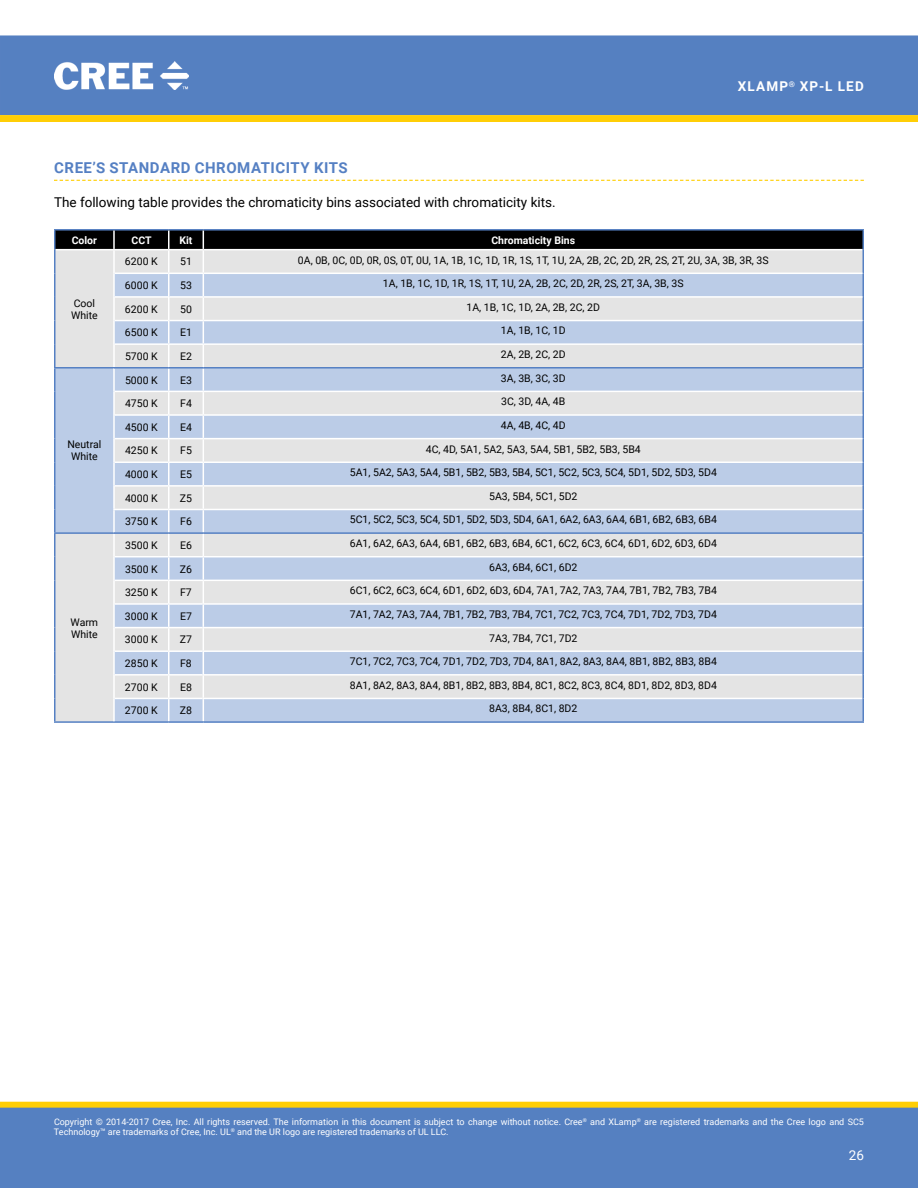
<style>
.page{position:relative;width:918px;height:1188px;background:#fff}
.page>*{position:absolute;margin:0;border:0;box-sizing:border-box;transform-origin:0 0}
.t1{font:700 15px "Roboto";letter-spacing:.035em;color:#5580c3}
.t2{font:13.5px "Roboto";color:#000}
.t3{font:700 13.5px "Roboto";letter-spacing:.085em;color:#fff}
.t4{font:13.5px "Roboto";color:#fff}
.t5{font:10.5px/12px "Roboto";color:#000}
.t6{font:700 10.5px "Roboto";color:#fff}
.t7{font:9px/10.8px "Roboto";color:#fff}
</style>
<div class="page">
<div style="left:0;top:35px;width:918px;height:80px;background:#5580c1"></div>
<img style="left:55px;top:62px;width:134px;height:28px">
<div style="left:1px;top:1102px;width:916px;height:6px;background:#ffce06"></div>
<div style="left:0;top:1102px;width:918px;height:6px;border:1px solid #ffce06"></div>
<div style="left:0;top:1108px;width:918px;height:80px;background:#5580c1"></div>
<svg style="left:0;top:115px;width:918px;height:7px;background:#fece08"></svg>
<svg style="left:54px;top:180px;width:810px;height:1px"></svg>
<hr style="left:54px;top:229px;width:60px;height:2px;background:#5580c3">
<hr style="left:114px;top:229px;width:55px;height:2px;background:#5580c3">
<hr style="left:169px;top:229px;width:34px;height:2px;background:#5580c3">
<hr style="left:203px;top:229px;width:661px;height:2px;background:#5580c3">
<hr style="left:114px;top:721px;width:55px;height:2px;background:#5580c3">
<hr style="left:169px;top:721px;width:34px;height:2px;background:#5580c3">
<hr style="left:203px;top:721px;width:661px;height:2px;background:#5580c3">
<hr style="left:54px;top:721px;width:60px;height:2px;background:#5580c3">
<svg style="left:54px;top:230px;width:810px;height:491px;background:#c9d1dd"></svg>
<hr style="left:862px;top:509px;width:2px;height:23px;background:#5580c3">
<hr style="left:114px;top:532px;width:55px;height:2px;background:#5580c3">
<hr style="left:169px;top:532px;width:34px;height:2px;background:#5580c3">
<hr style="left:203px;top:532px;width:661px;height:2px;background:#5580c3">
<hr style="left:862px;top:534px;width:2px;height:23px;background:#5580c3">
<hr style="left:115px;top:556px;width:54px;height:1px;background:#fff">
<hr style="left:169px;top:556px;width:34px;height:1px;background:#fff">
<hr style="left:203px;top:556px;width:659px;height:1px;background:#fff">
<h1 class="t1" style="left:54px;top:157px;width:295px">CREE’S STANDARD CHROMATICITY KITS</h1>
<p class="t2" style="left:54px;top:192px;width:503px">The following table provides the chromaticity bins associated with chromaticity kits.</p>
<p class="t6" style="left:72px;top:233px;width:27px">COLOR</p>
<p class="t6" style="left:131px;top:233px;width:21px">CCT</p>
<p class="t6" style="left:180px;top:233px;width:14px">KIT</p>
<p class="t6" style="left:491px;top:233px;width:85px">CHROMATICITY BINS</p>
<p class="t3" style="left:738px;top:77px;width:127px">XLAMP<sup>®</sup> XP-L LED</p>
<p class="t5" style="left:71px;top:297px;width:28px">Cool<br>White</p>
<p class="t5" style="left:67px;top:438px;width:35px;text-align:center">Neutral<br>White</p>
<p class="t5" style="left:71px;top:615px;width:29px">Warm<br>White</p>
<p class="t5" style="left:125px;top:255px;width:34px">6200 K</p>
<p class="t5" style="left:180px;top:255px;width:13px">51</p>
<p class="t5" style="left:298px;top:253px;width:472px">0A, 0B, 0C, 0D, 0R, 0S, 0T, 0U, 1A, 1B, 1C, 1D, 1R, 1S, 1T, 1U, 2A, 2B, 2C, 2D, 2R, 2S, 2T, 2U, 3A, 3B, 3R, 3S</p>
<p class="t5" style="left:125px;top:279px;width:34px">6000 K</p>
<p class="t5" style="left:180px;top:279px;width:13px">53</p>
<p class="t5" style="left:383px;top:277px;width:302px">1A, 1B, 1C, 1D, 1R, 1S, 1T, 1U, 2A, 2B, 2C, 2D, 2R, 2S, 2T, 3A, 3B, 3S</p>
<p class="t5" style="left:125px;top:303px;width:34px">6200 K</p>
<p class="t5" style="left:180px;top:303px;width:13px">50</p>
<p class="t5" style="left:467px;top:301px;width:135px">1A, 1B, 1C, 1D, 2A, 2B, 2C, 2D</p>
<p class="t5" style="left:125px;top:326px;width:34px">6500 K</p>
<p class="t5" style="left:180px;top:326px;width:13px">E1</p>
<p class="t5" style="left:501px;top:324px;width:66px">1A, 1B, 1C, 1D</p>
<p class="t5" style="left:125px;top:350px;width:34px">5700 K</p>
<p class="t5" style="left:180px;top:350px;width:13px">E2</p>
<p class="t5" style="left:501px;top:348px;width:66px">2A, 2B, 2C, 2D</p>
<p class="t5" style="left:125px;top:373px;width:34px">5000 K</p>
<p class="t5" style="left:180px;top:373px;width:13px">E3</p>
<p class="t5" style="left:501px;top:372px;width:66px">3A, 3B, 3C, 3D</p>
<p class="t5" style="left:125px;top:397px;width:34px">4750 K</p>
<p class="t5" style="left:180px;top:397px;width:13px">F4</p>
<p class="t5" style="left:501px;top:395px;width:66px">3C, 3D, 4A, 4B</p>
<p class="t5" style="left:125px;top:421px;width:34px">4500 K</p>
<p class="t5" style="left:180px;top:421px;width:13px">E4</p>
<p class="t5" style="left:501px;top:419px;width:66px">4A, 4B, 4C, 4D</p>
<p class="t5" style="left:125px;top:444px;width:34px">4250 K</p>
<p class="t5" style="left:180px;top:444px;width:13px">F5</p>
<p class="t5" style="left:426px;top:442px;width:216px">4C, 4D, 5A1, 5A2, 5A3, 5A4, 5B1, 5B2, 5B3, 5B4</p>
<p class="t5" style="left:125px;top:468px;width:34px">4000 K</p>
<p class="t5" style="left:180px;top:468px;width:13px">E5</p>
<p class="t5" style="left:350px;top:466px;width:369px">5A1, 5A2, 5A3, 5A4, 5B1, 5B2, 5B3, 5B4, 5C1, 5C2, 5C3, 5C4, 5D1, 5D2, 5D3, 5D4</p>
<p class="t5" style="left:125px;top:492px;width:34px">4000 K</p>
<p class="t5" style="left:180px;top:492px;width:14px">Z5</p>
<p class="t5" style="left:489px;top:490px;width:90px">5A3, 5B4, 5C1, 5D2</p>
<p class="t5" style="left:125px;top:515px;width:34px">3750 K</p>
<p class="t5" style="left:180px;top:515px;width:13px">F6</p>
<p class="t5" style="left:350px;top:513px;width:369px">5C1, 5C2, 5C3, 5C4, 5D1, 5D2, 5D3, 5D4, 6A1, 6A2, 6A3, 6A4, 6B1, 6B2, 6B3, 6B4</p>
<p class="t5" style="left:125px;top:539px;width:34px">3500 K</p>
<p class="t5" style="left:180px;top:539px;width:13px">E6</p>
<p class="t5" style="left:350px;top:537px;width:369px">6A1, 6A2, 6A3, 6A4, 6B1, 6B2, 6B3, 6B4, 6C1, 6C2, 6C3, 6C4, 6D1, 6D2, 6D3, 6D4</p>
<p class="t5" style="left:125px;top:562px;width:34px">3500 K</p>
<p class="t5" style="left:180px;top:562px;width:14px">Z6</p>
<p class="t5" style="left:489px;top:561px;width:90px">6A3, 6B4, 6C1, 6D2</p>
<p class="t5" style="left:125px;top:586px;width:34px">3250 K</p>
<p class="t5" style="left:180px;top:586px;width:13px">F7</p>
<p class="t5" style="left:350px;top:584px;width:369px">6C1, 6C2, 6C3, 6C4, 6D1, 6D2, 6D3, 6D4, 7A1, 7A2, 7A3, 7A4, 7B1, 7B2, 7B3, 7B4</p>
<p class="t5" style="left:125px;top:610px;width:34px">3000 K</p>
<p class="t5" style="left:180px;top:610px;width:13px">E7</p>
<p class="t5" style="left:350px;top:608px;width:369px">7A1, 7A2, 7A3, 7A4, 7B1, 7B2, 7B3, 7B4, 7C1, 7C2, 7C3, 7C4, 7D1, 7D2, 7D3, 7D4</p>
<p class="t5" style="left:125px;top:633px;width:34px">3000 K</p>
<p class="t5" style="left:180px;top:633px;width:14px">Z7</p>
<p class="t5" style="left:489px;top:631px;width:90px">7A3, 7B4, 7C1, 7D2</p>
<p class="t5" style="left:125px;top:657px;width:34px">2850 K</p>
<p class="t5" style="left:180px;top:657px;width:13px">F8</p>
<p class="t5" style="left:350px;top:655px;width:369px">7C1, 7C2, 7C3, 7C4, 7D1, 7D2, 7D3, 7D4, 8A1, 8A2, 8A3, 8A4, 8B1, 8B2, 8B3, 8B4</p>
<p class="t5" style="left:125px;top:681px;width:34px">2700 K</p>
<p class="t5" style="left:180px;top:681px;width:13px">E8</p>
<p class="t5" style="left:350px;top:679px;width:369px">8A1, 8A2, 8A3, 8A4, 8B1, 8B2, 8B3, 8B4, 8C1, 8C2, 8C3, 8C4, 8D1, 8D2, 8D3, 8D4</p>
<p class="t5" style="left:125px;top:704px;width:34px">2700 K</p>
<p class="t5" style="left:180px;top:704px;width:14px">Z8</p>
<p class="t5" style="left:489px;top:702px;width:90px">8A3, 8B4, 8C1, 8D2</p>
<p class="t7" style="left:54px;top:1116px;width:811px">Copyright © 2014-2017 Cree, Inc. All rights reserved. The information in this document is subject to change without notice. Cree<sup>®</sup> and XLamp<sup>®</sup> are registered trademarks and the Cree logo and SC5<br>Technology™ are trademarks of Cree, Inc. UL<sup>®</sup> and the UR logo are registered trademarks of UL LLC.</p>
<p class="t4" style="left:849px;top:1145px;width:17px">26</p>
</div>
